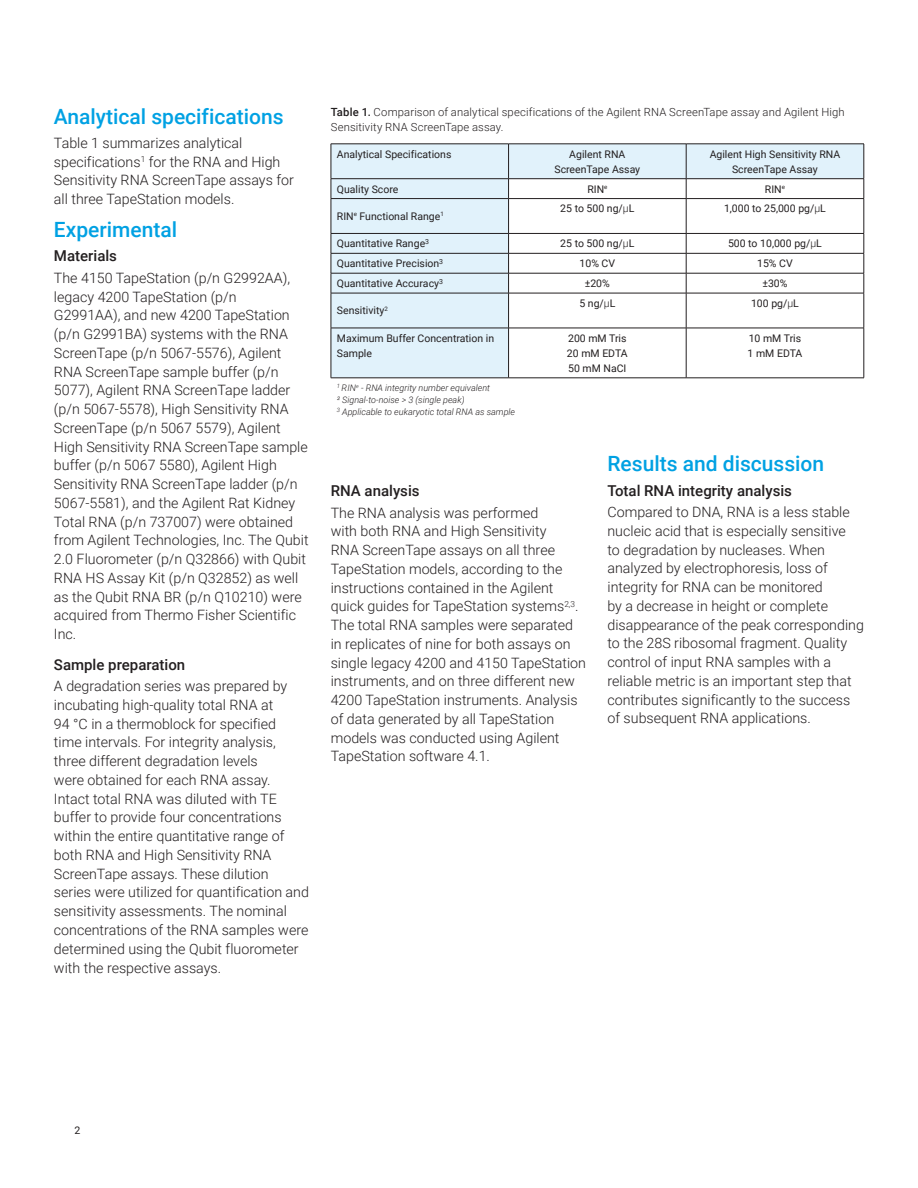
<style>
.page{position:relative;width:918px;height:1188px;background:#fff}
.page>*{position:absolute;margin:0;border:0;box-sizing:border-box;transform-origin:0 0}
.DATA_subhead_large_b{font:500 21px "Roboto";color:#00a1e3}
.DATA_subhead{font:500 15px "Roboto";color:#231f20}
.DATA_text_black{font:300 14.25px/18.8px "Roboto";color:#231f20}
.DATA_subhead_large_b-2{font:300 14.25px/18.8px "Roboto";color:#231f20}
.DATA_caption{font:300 11.25px/15px "Roboto";letter-spacing:.015em;color:#231f20}
.DATA_table_text{font:10.5px/15px "Roboto";color:#231f20;text-align:center}
.DATA_footnote{font:italic 300 9px/12px "Roboto";color:#231f20}
.s1{font-weight:500}
.s2{font-weight:300}
</style>
<div class="page">
<svg style="left:332px;top:145px;width:532px;height:233px"></svg>
<hr style="left:331px;top:144px;width:178px;height:1px;background:#231f20">
<hr style="left:331px;top:144px;width:1px;height:35px;background:#231f20">
<hr style="left:509px;top:144px;width:177px;height:1px;background:#231f20">
<hr style="left:686px;top:144px;width:178px;height:1px;background:#231f20">
<hr style="left:864px;top:144px;width:1px;height:35px;background:#231f20">
<hr style="left:331px;top:178px;width:178px;height:1px;background:#231f20">
<svg style="left:331px;top:179px;width:1px;height:19px"></svg>
<hr style="left:509px;top:178px;width:177px;height:1px;background:#231f20">
<hr style="left:686px;top:178px;width:178px;height:1px;background:#231f20">
<svg style="left:864px;top:179px;width:1px;height:19px"></svg>
<hr style="left:331px;top:198px;width:178px;height:1px;background:#231f20">
<hr style="left:331px;top:199px;width:1px;height:34px;background:#231f20">
<hr style="left:509px;top:198px;width:177px;height:1px;background:#231f20">
<hr style="left:686px;top:198px;width:178px;height:1px;background:#231f20">
<hr style="left:864px;top:199px;width:1px;height:34px;background:#231f20">
<hr style="left:331px;top:233px;width:178px;height:1px;background:#231f20">
<hr style="left:509px;top:233px;width:177px;height:1px;background:#231f20">
<hr style="left:686px;top:233px;width:178px;height:1px;background:#231f20">
<hr style="left:331px;top:253px;width:178px;height:1px;background:#231f20">
<hr style="left:509px;top:253px;width:177px;height:1px;background:#231f20">
<hr style="left:686px;top:253px;width:178px;height:1px;background:#231f20">
<hr style="left:331px;top:273px;width:178px;height:1px;background:#231f20">
<svg style="left:331px;top:234px;width:1px;height:59px"></svg>
<hr style="left:509px;top:273px;width:177px;height:1px;background:#231f20">
<hr style="left:686px;top:273px;width:178px;height:1px;background:#231f20">
<svg style="left:864px;top:234px;width:1px;height:59px"></svg>
<hr style="left:331px;top:293px;width:178px;height:1px;background:#231f20">
<hr style="left:331px;top:293px;width:1px;height:35px;background:#231f20">
<hr style="left:509px;top:293px;width:177px;height:1px;background:#231f20">
<hr style="left:686px;top:293px;width:178px;height:1px;background:#231f20">
<hr style="left:864px;top:293px;width:1px;height:35px;background:#231f20">
<hr style="left:331px;top:328px;width:178px;height:1px;background:#231f20">
<hr style="left:331px;top:328px;width:1px;height:50px;background:#231f20">
<hr style="left:509px;top:328px;width:177px;height:1px;background:#231f20">
<hr style="left:686px;top:328px;width:178px;height:1px;background:#231f20">
<hr style="left:864px;top:328px;width:1px;height:50px;background:#231f20">
<hr style="left:331px;top:378px;width:178px;height:1px;background:#231f20">
<hr style="left:509px;top:378px;width:177px;height:1px;background:#231f20">
<hr style="left:686px;top:378px;width:178px;height:1px;background:#231f20">
<hr style="left:508px;top:144px;width:1px;height:35px;background:#231f20">
<hr style="left:686px;top:144px;width:1px;height:35px;background:#231f20">
<svg style="left:508px;top:179px;width:1px;height:19px"></svg>
<svg style="left:686px;top:179px;width:1px;height:19px"></svg>
<hr style="left:508px;top:199px;width:1px;height:34px;background:#231f20">
<hr style="left:686px;top:199px;width:1px;height:34px;background:#231f20">
<svg style="left:508px;top:234px;width:1px;height:59px"></svg>
<svg style="left:686px;top:234px;width:1px;height:59px"></svg>
<hr style="left:508px;top:293px;width:1px;height:35px;background:#231f20">
<hr style="left:686px;top:293px;width:1px;height:35px;background:#231f20">
<hr style="left:508px;top:328px;width:1px;height:50px;background:#231f20">
<hr style="left:686px;top:328px;width:1px;height:50px;background:#231f20">
<p class="DATA_subhead_large_b" style="left:54px;top:102px;width:231px">Analytical specifications</p>
<p class="DATA_subhead_large_b-2" style="left:54px;top:133px;width:241px">Table 1 summarizes analytical specifications<sup>1</sup> for the RNA and High Sensitivity RNA ScreenTape assays for all three TapeStation models.</p>
<p class="DATA_subhead_large_b" style="left:54px;top:214px;width:125px">Experimental</p>
<p class="DATA_subhead" style="left:54px;top:245px;width:65px">Materials</p>
<p class="DATA_text_black" style="left:54px;top:268px;width:256px">The 4150 TapeStation (p/n G2992AA), legacy 4200 TapeStation (p/n<br>G2991AA), and new 4200 TapeStation (p/n G2991BA) systems with the RNA ScreenTape (p/n 5067-5576), Agilent RNA ScreenTape sample buffer (p/n 5077), Agilent RNA ScreenTape ladder (p/n 5067-5578), High Sensitivity RNA ScreenTape (p/n 5067 5579), Agilent High Sensitivity RNA ScreenTape sample buffer (p/n 5067 5580), Agilent High Sensitivity RNA ScreenTape ladder (p/n 5067-5581), and the Agilent Rat Kidney Total RNA (p/n 737007) were obtained from Agilent Technologies, Inc. The Qubit 2.0 Fluorometer (p/n Q32866) with Qubit RNA HS Assay Kit (p/n Q32852) as well as the Qubit RNA BR (p/n Q10210) were acquired from Thermo Fisher Scientific Inc.</p>
<p class="DATA_subhead" style="left:54px;top:654px;width:133px">Sample preparation</p>
<p class="DATA_text_black" style="left:54px;top:676px;width:257px">A degradation series was prepared by incubating high-quality total RNA at<br>94 °C in a thermoblock for specified<br>time intervals. For integrity analysis, three different degradation levels<br>were obtained for each RNA assay.<br>Intact total RNA was diluted with TE buffer to provide four concentrations within the entire quantitative range of both RNA and High Sensitivity RNA ScreenTape assays. These dilution series were utilized for quantification and sensitivity assessments. The nominal concentrations of the RNA samples were determined using the Qubit fluorometer with the respective assays.</p>
<p class="DATA_caption" style="left:331px;top:105px;width:515px"><span class="s1">Table 1.</span> Comparison of analytical specifications of the Agilent RNA ScreenTape assay and Agilent High<br>Sensitivity RNA ScreenTape assay.</p>
<p class="DATA_table_text" style="left:337px;top:146px;width:116px">Analytical Specifications</p>
<p class="DATA_table_text" style="left:554px;top:146px;width:87px">Agilent RNA<br>ScreenTape Assay</p>
<p class="DATA_table_text" style="left:710px;top:146px;width:132px">Agilent High Sensitivity RNA<br>ScreenTape Assay</p>
<p class="DATA_table_text" style="left:337px;top:181px;width:63px">Quality Score</p>
<p class="DATA_table_text" style="left:587px;top:181px;width:22px">RIN<sup>e</sup></p>
<p class="DATA_table_text" style="left:765px;top:181px;width:22px">RIN<sup>e</sup></p>
<p class="DATA_table_text" style="left:337px;top:208px;width:108px">RIN<sup>e</sup> Functional Range<sup>1</sup></p>
<p class="DATA_table_text" style="left:560px;top:201px;width:76px">25 to 500 ng/<span class="s2">µ</span>L</p>
<p class="DATA_table_text" style="left:724px;top:201px;width:103px">1,000 to 25,000 pg/<span class="s2">µ</span>L</p>
<p class="DATA_table_text" style="left:337px;top:236px;width:94px">Quantitative Range<sup>3</sup></p>
<p class="DATA_table_text" style="left:560px;top:236px;width:76px">25 to 500 ng/<span class="s2">µ</span>L</p>
<p class="DATA_table_text" style="left:728px;top:236px;width:95px">500 to 10,000 pg/<span class="s2">µ</span>L</p>
<p class="DATA_table_text" style="left:337px;top:256px;width:108px">Quantitative Precision<sup>3</sup></p>
<p class="DATA_table_text" style="left:580px;top:256px;width:37px">10% CV</p>
<p class="DATA_table_text" style="left:757px;top:256px;width:37px">15% CV</p>
<p class="DATA_table_text" style="left:337px;top:275px;width:108px">Quantitative Accuracy<sup>3</sup></p>
<p class="DATA_table_text" style="left:585px;top:275px;width:27px">±20%</p>
<p class="DATA_table_text" style="left:762px;top:275px;width:27px">±30%</p>
<p class="DATA_table_text" style="left:337px;top:303px;width:52px">Sensitivity<sup>2</sup></p>
<p class="DATA_table_text" style="left:579px;top:295px;width:38px">5 ng/<span class="s2">µ</span>L</p>
<p class="DATA_table_text" style="left:751px;top:295px;width:49px">100 pg/<span class="s2">µ</span>L</p>
<p class="DATA_table_text" style="left:337px;top:330px;width:159px;text-align:left">Maximum Buffer Concentration in<br>Sample</p>
<p class="DATA_table_text" style="left:568px;top:330px;width:60px">200 mM Tris</p>
<p class="DATA_table_text" style="left:567px;top:345px;width:62px">20 mM EDTA</p>
<p class="DATA_table_text" style="left:568px;top:360px;width:60px">50 mM NaCI</p>
<p class="DATA_footnote" style="left:337px;top:381px;width:180px"><sup>1</sup> RIN<sup>e</sup> - RNA integrity number equivalent<br>² Signal-to-noise &gt; 3 (single peak)<br><sup>3</sup> Applicable to eukaryotic total RNA as sample</p>
<p class="DATA_table_text" style="left:749px;top:330px;width:54px">10 mM Tris</p>
<p class="DATA_table_text" style="left:748px;top:345px;width:56px">1 mM EDTA</p>
<p class="DATA_subhead" style="left:331px;top:480px;width:90px">RNA analysis</p>
<p class="DATA_text_black" style="left:331px;top:503px;width:257px">The RNA analysis was performed<br>with both RNA and High Sensitivity<br>RNA ScreenTape assays on all three TapeStation models, according to the instructions contained in the Agilent quick guides for TapeStation systems<sup>2,3</sup>.<br>The total RNA samples were separated in replicates of nine for both assays on single legacy 4200 and 4150 TapeStation instruments, and on three different new 4200 TapeStation instruments. Analysis of data generated by all TapeStation models was conducted using Agilent TapeStation software 4.1.</p>
<p class="DATA_subhead_large_b" style="left:608px;top:449px;width:218px">Results and discussion</p>
<p class="DATA_subhead" style="left:608px;top:480px;width:186px">Total RNA integrity analysis</p>
<p class="DATA_text_black" style="left:608px;top:502px;width:258px">Compared to DNA, RNA is a less stable nucleic acid that is especially sensitive<br>to degradation by nucleases. When analyzed by electrophoresis, loss of integrity for RNA can be monitored<br>by a decrease in height or complete disappearance of the peak corresponding to the 28S ribosomal fragment. Quality control of input RNA samples with a reliable metric is an important step that contributes significantly to the success of subsequent RNA applications.</p>
<p class="DATA_table_text" style="left:75px;top:1122px;width:7px">2</p>
</div>
